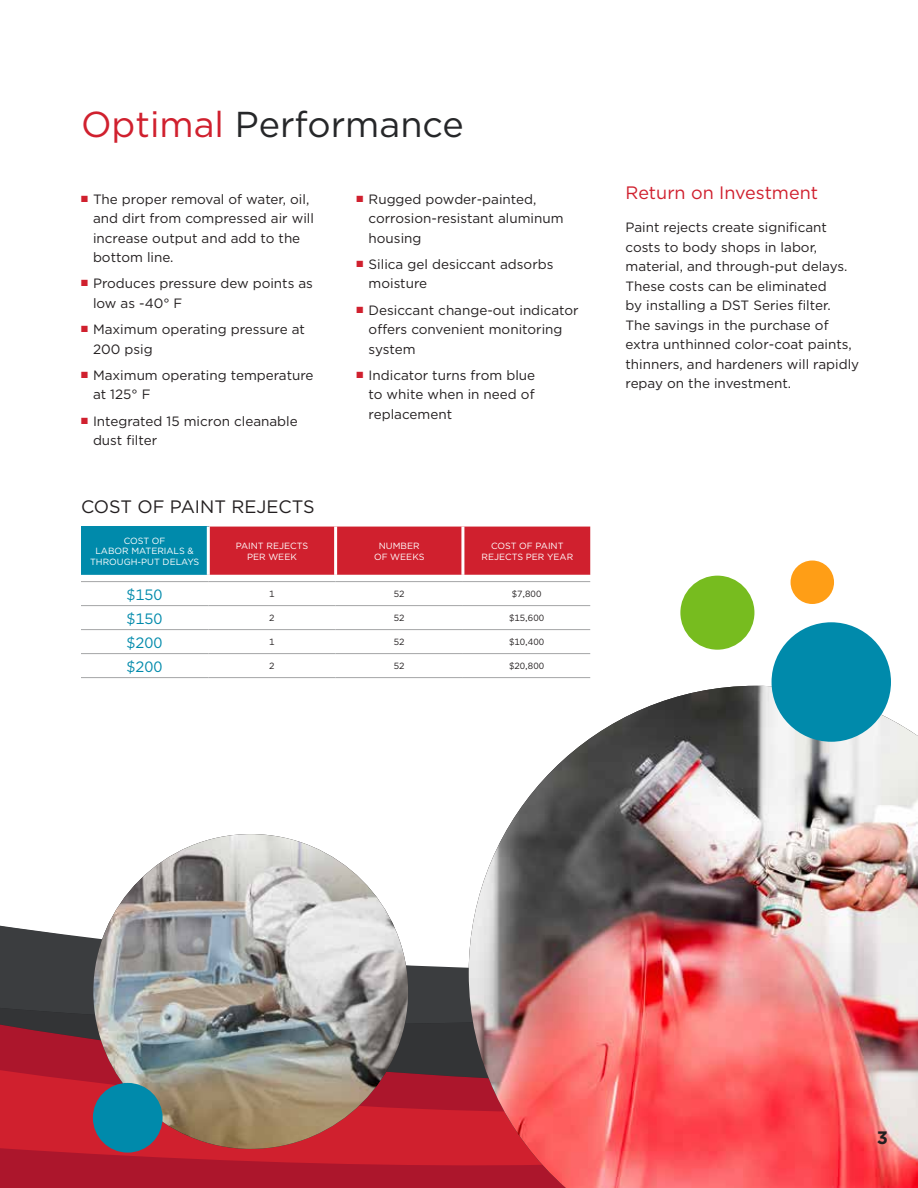
<style>
.page{position:relative;width:918px;height:1188px;background:#fff}
.page>*{position:absolute;margin:0;border:0;box-sizing:border-box;transform-origin:0 0}
.t1{font:36px "Gotham";color:#262729}
.t2{font:18px "Gotham";color:#231f20}
.t3{font:18px "Gotham";color:#d0202e}
.t4{font:700 18px "Gotham";color:#231f20}
.t5{font:15px "Gotham";color:#008aab}
.t6{font:13.5px/19.5px "Gotham";color:#231f20}
.t7{font:9px/10.5px "Gotham";color:#fff;text-align:center}
.t8{font:9px "Gotham";color:#231f20}
.s1{color:#d0202e}
</style>
<div class="page">
<svg style="left:81px;top:527px;width:509px;height:48px;background:#9c3c4e"></svg>
<hr style="left:81px;top:605px;width:127px;height:1px;background:#a4a5a6">
<hr style="left:208px;top:605px;width:128px;height:1px;background:#a4a5a6">
<hr style="left:336px;top:605px;width:127px;height:1px;background:#a4a5a6">
<hr style="left:463px;top:605px;width:127px;height:1px;background:#a4a5a6">
<hr style="left:81px;top:629px;width:127px;height:1px;background:#a4a5a6">
<hr style="left:208px;top:629px;width:128px;height:1px;background:#a4a5a6">
<hr style="left:336px;top:629px;width:127px;height:1px;background:#a4a5a6">
<hr style="left:463px;top:629px;width:127px;height:1px;background:#a4a5a6">
<hr style="left:81px;top:653px;width:127px;height:1px;background:#a4a5a6">
<hr style="left:208px;top:653px;width:128px;height:1px;background:#a4a5a6">
<hr style="left:336px;top:653px;width:127px;height:1px;background:#a4a5a6">
<hr style="left:463px;top:653px;width:127px;height:1px;background:#a4a5a6">
<hr style="left:81px;top:677px;width:127px;height:1px;background:#a4a5a6">
<hr style="left:208px;top:677px;width:128px;height:1px;background:#a4a5a6">
<hr style="left:336px;top:677px;width:127px;height:1px;background:#a4a5a6">
<hr style="left:463px;top:677px;width:127px;height:1px;background:#a4a5a6">
<hr style="left:334px;top:527px;width:3px;height:48px;background:#fff">
<hr style="left:81px;top:581px;width:127px;height:1px;background:#a4a5a6">
<hr style="left:208px;top:581px;width:128px;height:1px;background:#a4a5a6">
<hr style="left:336px;top:581px;width:127px;height:1px;background:#a4a5a6">
<hr style="left:463px;top:581px;width:127px;height:1px;background:#a4a5a6">
<hr style="left:461px;top:527px;width:3px;height:48px;background:#fff">
<hr style="left:207px;top:527px;width:3px;height:48px;background:#fff">
<svg style="left:0;top:905px;width:469px;height:97px;fill:#3b3d3f"></svg>
<svg style="left:0;top:1002px;width:469px;height:186px;background:#a61f2e"></svg>
<img style="left:93px;top:834px;width:315px;height:315px;border-radius:157px">
<div style="left:93px;top:1083px;width:70px;height:70px;background:#008aab;border-radius:50%"></div>
<img style="left:469px;top:686px;width:449px;height:502px">
<div style="left:680px;top:576px;width:74px;height:74px;background:#77bc1f;border-radius:50%"></div>
<div style="left:791px;top:561px;width:43px;height:43px;background:#ff9e16;border-radius:50%"></div>
<div style="left:772px;top:622px;width:119px;height:120px;background:#008aab;border-radius:50%"></div>
<h1 class="t1" style="left:81px;top:101px;width:384px"><span class="s1">Optimal</span> Performance</h1>
<p class="t6" style="left:93px;top:189px;width:223px;text-indent:-12px"><span class="s1">■</span> The proper removal of water, oil, and dirt from compressed air will increase output and add to the bottom line.</p>
<p class="t6" style="left:93px;top:273px;width:222px;text-indent:-12px"><span class="s1">■</span> Produces pressure dew points as low as -40° F</p>
<p class="t6" style="left:93px;top:319px;width:213px;text-indent:-12px"><span class="s1">■</span> Maximum operating pressure at<br>200 psig</p>
<p class="t6" style="left:93px;top:365px;width:222px;text-indent:-12px"><span class="s1">■</span> Maximum operating temperature at 125° F</p>
<p class="t6" style="left:93px;top:411px;width:206px;text-indent:-12px"><span class="s1">■</span> Integrated 15 micron cleanable dust filter</p>
<p class="t6" style="left:369px;top:189px;width:197px;text-indent:-12px"><span class="s1">■</span> Rugged powder-painted, corrosion-resistant aluminum housing</p>
<p class="t6" style="left:369px;top:254px;width:186px;text-indent:-12px"><span class="s1">■</span> Silica gel desiccant adsorbs moisture</p>
<p class="t6" style="left:369px;top:300px;width:212px;text-indent:-12px"><span class="s1">■</span> Desiccant change-out indicator offers convenient monitoring system</p>
<p class="t6" style="left:369px;top:365px;width:168px;text-align:justify;text-indent:-12px"><span class="s1">■</span> Indicator turns from blue to white when in need of replacement</p>
<h2 class="t2" style="left:81px;top:495px;width:235px">COST OF PAINT REJECTS</h2>
<p class="t7" style="left:90px;top:535px;width:111px">COST OF<br>LABOR MATERIALS &amp;<br>THROUGH-PUT DELAYS</p>
<p class="t7" style="left:236px;top:540px;width:74px">PAINT REJECTS<br>PER WEEK</p>
<p class="t7" style="left:374px;top:540px;width:52px">NUMBER<br>OF WEEKS</p>
<p class="t7" style="left:481px;top:540px;width:93px">COST OF PAINT<br>REJECTS PER YEAR</p>
<p class="t5" style="left:127px;top:585px;width:37px">$150</p>
<p class="t8" style="left:269px;top:588px;width:7px">1</p>
<p class="t8" style="left:394px;top:588px;width:12px">52</p>
<p class="t8" style="left:512px;top:588px;width:31px">$7,800</p>
<p class="t5" style="left:127px;top:609px;width:37px">$150</p>
<p class="t8" style="left:269px;top:612px;width:7px">2</p>
<p class="t8" style="left:394px;top:612px;width:12px">52</p>
<p class="t8" style="left:509px;top:612px;width:37px">$15,600</p>
<p class="t5" style="left:127px;top:633px;width:37px">$200</p>
<p class="t8" style="left:269px;top:636px;width:7px">1</p>
<p class="t8" style="left:394px;top:636px;width:12px">52</p>
<p class="t8" style="left:509px;top:636px;width:37px">$10,400</p>
<p class="t5" style="left:127px;top:657px;width:37px">$200</p>
<p class="t8" style="left:269px;top:660px;width:7px">2</p>
<p class="t8" style="left:394px;top:660px;width:12px">52</p>
<p class="t8" style="left:509px;top:660px;width:37px">$20,800</p>
<h2 class="t3" style="left:626px;top:181px;width:194px">Return on Investment</h2>
<p class="t6" style="left:626px;top:217px;width:235px">Paint rejects create significant costs to body shops in labor, material, and through-put delays.<br>These costs can be eliminated<br>by installing a DST Series filter.<br>The savings in the purchase of extra unthinned color-coat paints, thinners, and hardeners will rapidly repay on the investment.</p>
<h2 class="t4" style="left:877px;top:1126px;width:13px">3</h2>
</div>
